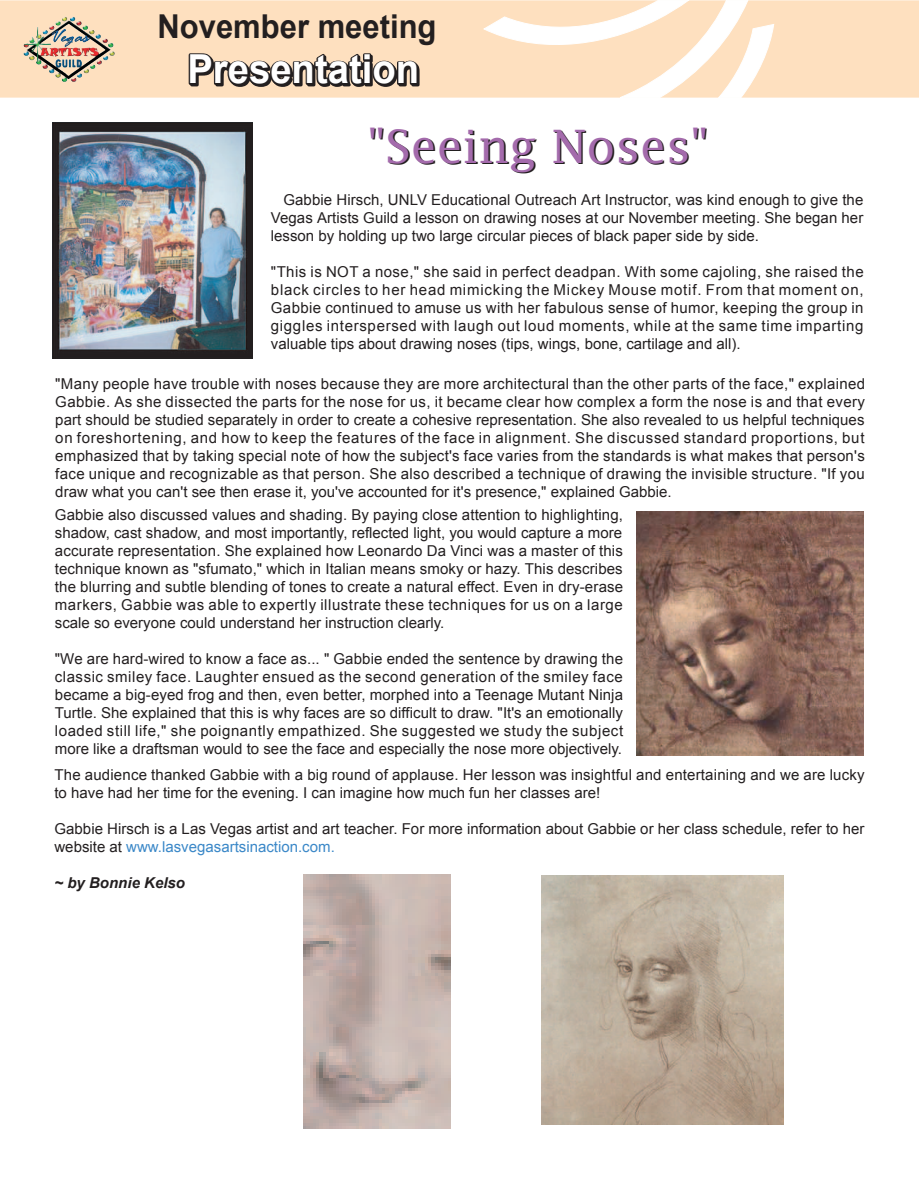
<style>
.page{position:relative;width:919px;height:1189px;background:#fff}
.page>*{position:absolute;margin:0;border:0;box-sizing:border-box;transform-origin:0 0}
.t1{font:46.2px "Lucida Fax";color:#231f20}
.t2{font:700 40.05px "Arial";color:#231f20;scale:.96 1}
.t3{font:700 32.85px "Arial";color:#231f20;scale:.94 1}
.t4{font:15px/18px "Arial";color:#231f20;text-align:justify}
.t5{font:italic 700 15px "Arial";color:#231f20}
.s1{color:#3b88c8}
</style>
<div class="page">
<div style="left:0;top:0;width:918px;height:98px;background:#fee0bf"></div>
<svg style="left:483px;top:0;width:291px;height:98px"></svg>
<img style="left:23px;top:17px;width:92px;height:65px">
<img style="left:52px;top:123px;width:200px;height:235px">
<img style="left:636px;top:511px;width:227px;height:244px">
<img style="left:541px;top:875px;width:242px;height:249px">
<img style="left:303px;top:874px;width:147px;height:254px">
<h3 class="t3" style="left:157px;top:5px;width:298px">November meeting</h3>
<h2 class="t2" style="left:189px;top:44px;width:243px">Presentation</h2>
<h1 class="t1" style="left:369px;top:121px;width:342px">"Seeing Noses"</h1>
<p class="t4" style="left:271px;top:191px;width:593px;text-indent:13px">Gabbie Hirsch, UNLV Educational Outreach Art Instructor, was kind enough to give the Vegas Artists Guild a lesson on drawing noses at our November meeting. She began her lesson by holding up two large circular pieces of black paper side by side.</p>
<p class="t4" style="left:271px;top:263px;width:594px">"This is NOT a nose," she said in perfect deadpan. With some cajoling, she raised the black circles to her head mimicking the Mickey Mouse motif. From that moment on, Gabbie continued to amuse us with her fabulous sense of humor, keeping the group in giggles interspersed with laugh out loud moments, while at the same time imparting valuable tips about drawing noses (tips, wings, bone, cartilage and all).</p>
<p class="t4" style="left:55px;top:375px;width:811px">"Many people have trouble with noses because they are more architectural than the other parts of the face," explained Gabbie. As she dissected the parts for the nose for us, it became clear how complex a form the nose is and that every part should be studied separately in order to create a cohesive representation. She also revealed to us helpful techniques on foreshortening, and how to keep the features of the face in alignment. She discussed standard proportions, but emphasized that by taking special note of how the subject's face varies from the standards is what makes that person's face unique and recognizable as that person. She also described a technique of drawing the invisible structure. "If you draw what you can't see then erase it, you've accounted for it's presence," explained Gabbie.</p>
<p class="t4" style="left:55px;top:506px;width:569px">Gabbie also discussed values and shading. By paying close attention to highlighting, shadow, cast shadow, and most importantly, reflected light, you would capture a more accurate representation. She explained how Leonardo Da Vinci was a master of this technique known as "sfumato," which in Italian means smoky or hazy. This describes the blurring and subtle blending of tones to create a natural effect. Even in dry-erase markers, Gabbie was able to expertly illustrate these techniques for us on a large scale so everyone could understand her instruction clearly.</p>
<p class="t4" style="left:55px;top:650px;width:569px">"We are hard-wired to know a face as... " Gabbie ended the sentence by drawing the classic smiley face. Laughter ensued as the second generation of the smiley face became a big-eyed frog and then, even better, morphed into a Teenage Mutant Ninja Turtle. She explained that this is why faces are so difficult to draw. "It's an emotionally loaded still life," she poignantly empathized. She suggested we study the subject more like a draftsman would to see the face and especially the nose more objectively.</p>
<p class="t4" style="left:54px;top:766px;width:811px">The audience thanked Gabbie with a big round of applause. Her lesson was insightful and entertaining and we are lucky to have had her time for the evening. I can imagine how much fun her classes are!</p>
<p class="t4" style="left:54px;top:820px;width:811px">Gabbie Hirsch is a Las Vegas artist and art teacher. For more information about Gabbie or her class schedule, refer to her website at <span class="s1">www.lasvegasartsinaction.com.</span></p>
<p class="t5" style="left:54px;top:873px;width:132px">~ by Bonnie Kelso</p>
</div>
